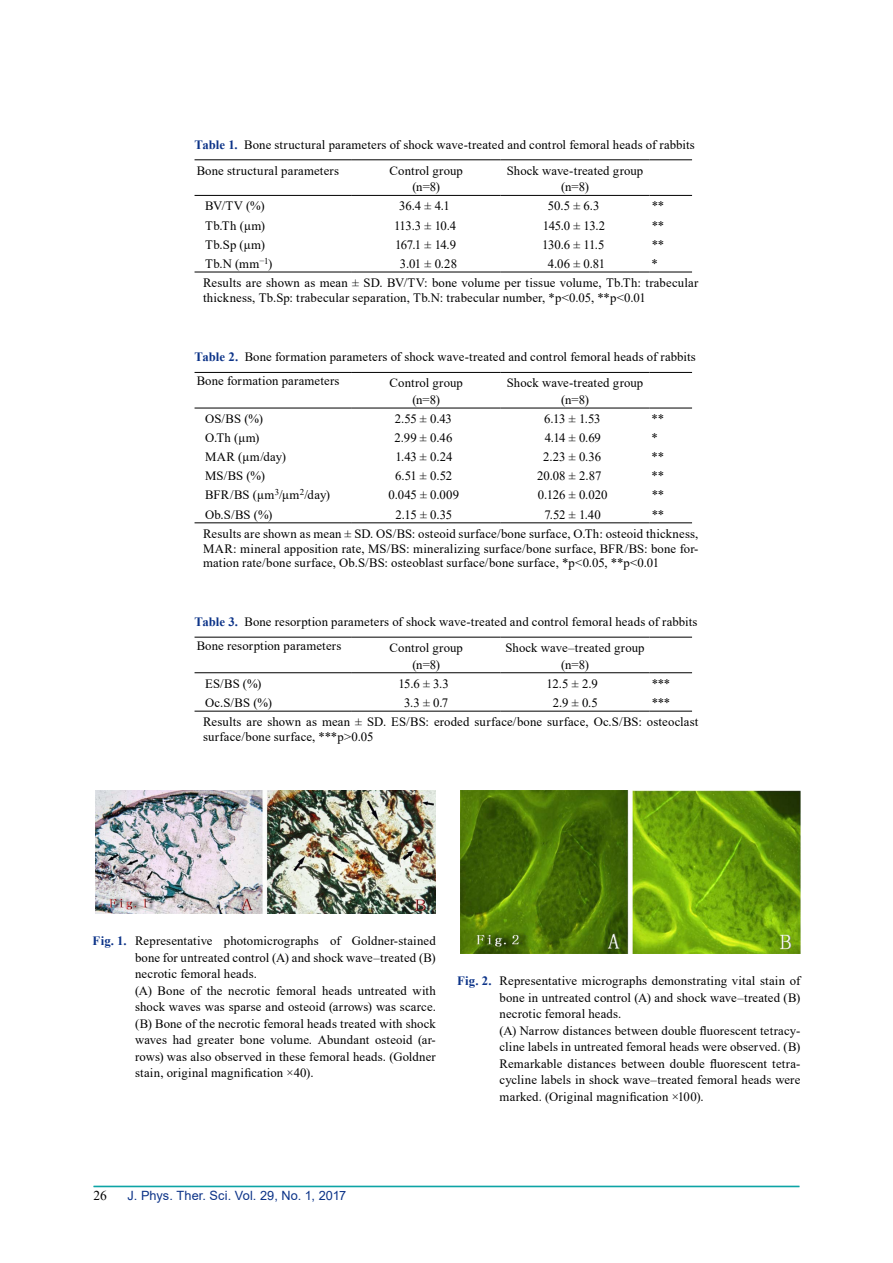
<style>
.page{position:relative;width:893px;height:1263px;background:#fff}
.page>*{position:absolute;margin:0;border:0;box-sizing:border-box;transform-origin:0 0}
.t1{font:13.5px "Times New Roman";color:#000}
.t2{font:12.75px/16.5px "Times New Roman";letter-spacing:.01em;color:#000}
.t3{font:12.75px "Arial";letter-spacing:.01em;color:#0c3388}
.s1{font-weight:700;color:#0c3388}
</style>
<div class="page">
<hr style="left:94px;top:1186px;width:705px;height:1px;background:#009fa1">
<hr style="left:195px;top:159px;width:157px;height:1px;background:#000">
<hr style="left:352px;top:159px;width:149px;height:1px;background:#000">
<hr style="left:501px;top:159px;width:148px;height:1px;background:#000">
<hr style="left:649px;top:159px;width:43px;height:1px;background:#000">
<hr style="left:195px;top:195px;width:157px;height:1px;background:#000">
<hr style="left:352px;top:195px;width:149px;height:1px;background:#000">
<hr style="left:501px;top:195px;width:148px;height:1px;background:#000">
<hr style="left:649px;top:195px;width:43px;height:1px;background:#000">
<hr style="left:195px;top:272px;width:157px;height:1px;background:#000">
<hr style="left:352px;top:272px;width:149px;height:1px;background:#000">
<hr style="left:501px;top:272px;width:148px;height:1px;background:#000">
<hr style="left:649px;top:272px;width:43px;height:1px;background:#000">
<img style="left:96px;top:790px;width:340px;height:123px">
<hr style="left:195px;top:372px;width:157px;height:1px;background:#000">
<hr style="left:352px;top:372px;width:149px;height:1px;background:#000">
<hr style="left:501px;top:372px;width:148px;height:1px;background:#000">
<hr style="left:649px;top:372px;width:43px;height:1px;background:#000">
<hr style="left:195px;top:408px;width:157px;height:1px;background:#000">
<hr style="left:352px;top:408px;width:149px;height:1px;background:#000">
<hr style="left:501px;top:408px;width:148px;height:1px;background:#000">
<hr style="left:649px;top:408px;width:43px;height:1px;background:#000">
<hr style="left:195px;top:522px;width:157px;height:1px;background:#000">
<hr style="left:352px;top:522px;width:149px;height:1px;background:#000">
<hr style="left:501px;top:522px;width:148px;height:1px;background:#000">
<hr style="left:649px;top:522px;width:43px;height:1px;background:#000">
<img style="left:460px;top:790px;width:340px;height:163px">
<hr style="left:195px;top:637px;width:157px;height:1px;background:#000">
<hr style="left:352px;top:637px;width:149px;height:1px;background:#000">
<hr style="left:501px;top:637px;width:148px;height:1px;background:#000">
<hr style="left:649px;top:637px;width:43px;height:1px;background:#000">
<hr style="left:195px;top:672px;width:157px;height:1px;background:#000">
<hr style="left:352px;top:672px;width:149px;height:1px;background:#000">
<hr style="left:501px;top:672px;width:148px;height:1px;background:#000">
<hr style="left:649px;top:672px;width:43px;height:1px;background:#000">
<hr style="left:195px;top:711px;width:157px;height:1px;background:#000">
<hr style="left:352px;top:711px;width:149px;height:1px;background:#000">
<hr style="left:501px;top:711px;width:148px;height:1px;background:#000">
<hr style="left:649px;top:711px;width:43px;height:1px;background:#000">
<p class="t2" style="left:195px;top:131px;width:502px;line-height:25.8px"><span class="s1">Table 1.</span> Bone structural parameters of shock wave-treated and control femoral heads of rabbits<br>Bone structural parameters</p>
<p class="t2" style="left:390px;top:162px;width:75px;text-align:center">Control group (n=8)</p>
<p class="t2" style="left:507px;top:162px;width:138px;text-align:center">Shock wave-treated group (n=8)</p>
<p class="t2" style="left:205px;top:198px;width:61px">BV/TV (%)</p>
<p class="t2" style="left:399px;top:198px;width:52px">36.4 ± 4.1</p>
<p class="t2" style="left:548px;top:198px;width:53px">50.5 ± 6.3</p>
<p class="t2" style="left:652px;top:198px;width:14px">**</p>
<p class="t2" style="left:205px;top:217px;width:61px">Tb.Th (μm)</p>
<p class="t2" style="left:394px;top:217px;width:64px">113.3 ± 10.4</p>
<p class="t2" style="left:543px;top:217px;width:64px">145.0 ± 13.2</p>
<p class="t2" style="left:652px;top:217px;width:14px">**</p>
<p class="t2" style="left:205px;top:236px;width:61px">Tb.Sp (μm)</p>
<p class="t2" style="left:395px;top:236px;width:63px">167.1 ± 14.9</p>
<p class="t2" style="left:542px;top:236px;width:64px">130.6 ± 11.5</p>
<p class="t2" style="left:652px;top:236px;width:14px">**</p>
<p class="t2" style="left:205px;top:255px;width:69px">Tb.N (mm<sup>−1</sup>)</p>
<p class="t2" style="left:400px;top:255px;width:59px">3.01 ± 0.28</p>
<p class="t2" style="left:548px;top:255px;width:59px">4.06 ± 0.81</p>
<p class="t2" style="left:203px;top:253px;width:497px;line-height:19.4px;text-indent:449px">*<br>Results are shown as mean ± SD. BV/TV: bone volume per tissue volume, Tb.Th: trabecular</p>
<p class="t2" style="left:203px;top:289px;width:444px">thickness, Tb.Sp: trabecular separation, Tb.N: trabecular number, *p&lt;0.05, **p&lt;0.01</p>
<p class="t2" style="left:195px;top:345px;width:503px;line-height:23.7px"><span class="s1">Table 2.</span> Bone formation parameters of shock wave-treated and control femoral heads of rabbits<br>Bone formation parameters</p>
<p class="t2" style="left:390px;top:374px;width:75px;text-align:center">Control group (n=8)</p>
<p class="t2" style="left:507px;top:374px;width:138px;text-align:center">Shock wave-treated group (n=8)</p>
<p class="t2" style="left:205px;top:410px;width:59px">OS/BS (%)</p>
<p class="t2" style="left:395px;top:410px;width:59px">2.55 ± 0.43</p>
<p class="t2" style="left:544px;top:410px;width:58px">6.13 ± 1.53</p>
<p class="t2" style="left:652px;top:410px;width:14px">**</p>
<p class="t2" style="left:205px;top:429px;width:56px">O.Th (μm)</p>
<p class="t2" style="left:394px;top:429px;width:60px">2.99 ± 0.46</p>
<p class="t2" style="left:545px;top:429px;width:58px">4.14 ± 0.69</p>
<p class="t2" style="left:652px;top:429px;width:8px">*</p>
<p class="t2" style="left:205px;top:448px;width:82px">MAR (μm/day)</p>
<p class="t2" style="left:395px;top:448px;width:59px">1.43 ± 0.24</p>
<p class="t2" style="left:543px;top:448px;width:60px">2.23 ± 0.36</p>
<p class="t2" style="left:652px;top:448px;width:14px">**</p>
<p class="t2" style="left:205px;top:467px;width:61px">MS/BS (%)</p>
<p class="t2" style="left:395px;top:467px;width:59px">6.51 ± 0.52</p>
<p class="t2" style="left:537px;top:467px;width:66px">20.08 ± 2.87</p>
<p class="t2" style="left:652px;top:467px;width:14px">**</p>
<p class="t2" style="left:205px;top:487px;width:126px">BFR/BS (μm<sup>3</sup>/μm<sup>2</sup>/day)</p>
<p class="t2" style="left:388px;top:487px;width:72px">0.045 ± 0.009</p>
<p class="t2" style="left:538px;top:487px;width:71px">0.126 ± 0.020</p>
<p class="t2" style="left:652px;top:487px;width:14px">**</p>
<p class="t2" style="left:205px;top:506px;width:69px">Ob.S/BS (%)</p>
<p class="t2" style="left:395px;top:506px;width:58px">2.15 ± 0.35</p>
<p class="t2" style="left:544px;top:506px;width:58px">7.52 ± 1.40</p>
<p class="t2" style="left:203px;top:504px;width:497px;line-height:19.4px;text-indent:449px">**<br>Results are shown as mean ± SD. OS/BS: osteoid surface/bone surface, O.Th: osteoid thickness,</p>
<p class="t2" style="left:203px;top:540px;width:497px;line-height:14.7px">MAR: mineral apposition rate, MS/BS: mineralizing surface/bone surface, BFR/BS: bone for&shy;mation rate/bone surface, Ob.S/BS: osteoblast surface/bone surface, *p&lt;0.05, **p&lt;0.01</p>
<p class="t2" style="left:195px;top:610px;width:504px;line-height:23.7px"><span class="s1">Table 3.</span> Bone resorption parameters of shock wave-treated and control femoral heads of rabbits<br>Bone resorption parameters</p>
<p class="t2" style="left:390px;top:639px;width:75px;text-align:center">Control group (n=8)</p>
<p class="t2" style="left:506px;top:639px;width:141px;text-align:center">Shock wave–treated group (n=8)</p>
<p class="t2" style="left:205px;top:675px;width:58px">ES/BS (%)</p>
<p class="t2" style="left:398px;top:675px;width:52px">15.6 ± 3.3</p>
<p class="t2" style="left:546px;top:675px;width:53px">12.5 ± 2.9</p>
<p class="t2" style="left:652px;top:675px;width:20px">***</p>
<p class="t2" style="left:205px;top:694px;width:68px">Oc.S/BS (%)</p>
<p class="t2" style="left:404px;top:694px;width:46px">3.3 ± 0.7</p>
<p class="t2" style="left:553px;top:694px;width:47px">2.9 ± 0.5</p>
<p class="t2" style="left:203px;top:692px;width:497px;line-height:19.4px;text-indent:449px">***<br>Results are shown as mean ± SD. ES/BS: eroded surface/bone surface, Oc.S/BS: osteoclast</p>
<p class="t2" style="left:203px;top:728px;width:172px">surface/bone surface, ***p&gt;0.05</p>
<p class="t2" style="left:135px;top:932px;width:302px;text-indent:-42px"><span class="s1">Fig. 1.</span> Representative photomicrographs of Goldner-stained bone for untreated control (A) and shock wave–treated (B) necrotic femoral heads.<br>(A) Bone of the necrotic femoral heads untreated with shock waves was sparse and osteoid (arrows) was scarce. (B) Bone of the necrotic femoral heads treated with shock waves had greater bone volume. Abundant osteoid (ar&shy;rows) was also observed in these femoral heads. (Goldner stain, original magnification ×40).</p>
<p class="t2" style="left:500px;top:972px;width:302px;text-indent:-42px"><span class="s1">Fig. 2.</span> Representative micrographs demonstrating vital stain of bone in untreated control (A) and shock wave–treated (B) necrotic femoral heads.<br>(A) Narrow distances between double fluorescent tetracy&shy;cline labels in untreated femoral heads were observed. (B)<br>Remarkable distances between double fluorescent tetra&shy;cycline labels in shock wave–treated femoral heads were marked. (Original magnification ×100).</p>
<p class="t1" style="left:94px;top:1186px;width:15px">26</p>
<p class="t3" style="left:128px;top:1187px;width:220px">J. Phys. Ther. Sci. Vol. 29, No. 1, 2017</p>
</div>
